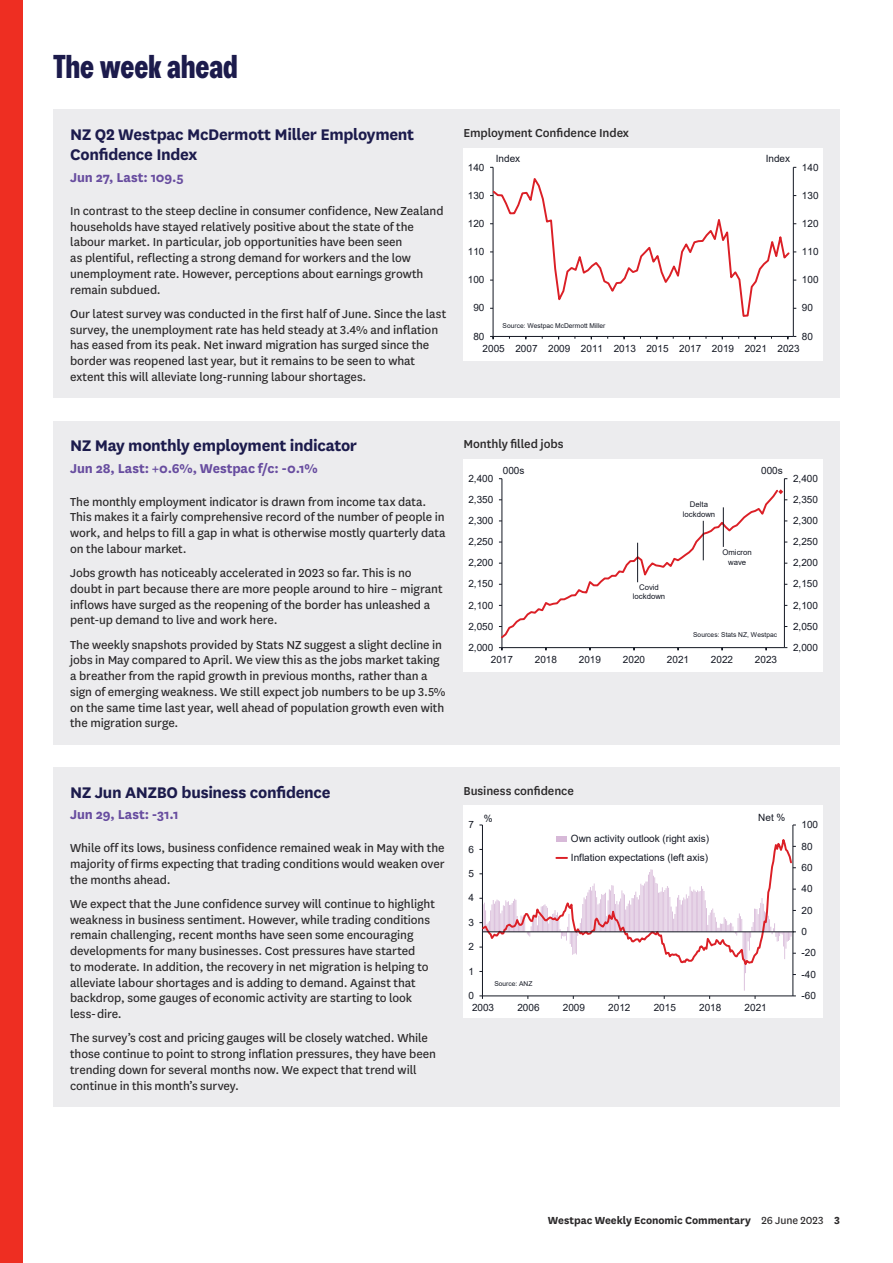
<style>
.page{position:relative;width:893px;height:1263px;background:#fff}
.page>*{position:absolute;margin:0;border:0;box-sizing:border-box;transform-origin:0 0}
.t1{font:700 33px "Westpac";color:#1c1b4c}
.t2{font:700 18px/20.2px "National LF";letter-spacing:-.015em;color:#1c1b4c}
.t3{font:700 15px "National";letter-spacing:-.005em;color:#674c9f}
.t4{font:13.5px/15.8px "National LF";letter-spacing:-.005em;color:#2b292a}
.t5{font:500 13.5px "National LF";letter-spacing:-.01em;color:#2b292a}
.t6{font:700 12px "National LF";letter-spacing:-.005em;color:#2b292a}
.t7{font:10.05px/18.9px "Arial";letter-spacing:-.005em;color:#141823}
.t8{font:7.8px/9.3px "Arial";color:#141823;text-align:center}
.t9{font:6.6px "Arial";color:#141823}
.s1{font-weight:400}
</style>
<div class="page">
<div style="left:0;top:0;width:22px;height:1263px;background:#ee2e22"></div>
<div style="left:53px;top:110px;width:393px;height:288px;background:#ececee"></div>
<div style="left:446px;top:110px;width:394px;height:288px;background:#ececee"></div>
<div style="left:463px;top:148px;width:360px;height:212px;background:#fff"></div>
<hr style="left:793px;top:167px;width:1px;height:169px;background:#141823">
<hr style="left:493px;top:167px;width:1px;height:169px;background:#141823">
<hr style="left:493px;top:336px;width:300px;height:1px;background:#141823">
<svg style="left:490px;top:174px;width:306px;height:144px"></svg>
<div style="left:53px;top:421px;width:393px;height:323px;background:#ececee"></div>
<div style="left:446px;top:421px;width:394px;height:323px;background:#ececee"></div>
<div style="left:463px;top:459px;width:360px;height:212px;background:#fff"></div>
<hr style="left:784px;top:479px;width:1px;height:169px;background:#141823">
<hr style="left:502px;top:479px;width:1px;height:169px;background:#141823">
<hr style="left:502px;top:647px;width:282px;height:1px;background:#141823">
<svg style="left:499px;top:647px;width:4px;height:4px"></svg>
<svg style="left:499px;top:488px;width:288px;height:152px"></svg>
<hr style="left:637px;top:543px;width:1px;height:39px;background:#141823">
<hr style="left:703px;top:521px;width:1px;height:39px;background:#141823">
<hr style="left:723px;top:507px;width:1px;height:40px;background:#141823">
<div style="left:53px;top:767px;width:393px;height:339px;background:#ececee"></div>
<div style="left:446px;top:767px;width:394px;height:339px;background:#ececee"></div>
<div style="left:463px;top:805px;width:360px;height:213px;background:#fff"></div>
<hr style="left:793px;top:825px;width:1px;height:171px;background:#141823">
<hr style="left:482px;top:825px;width:1px;height:171px;background:#141823">
<svg style="left:479px;top:832px;width:317px;height:167px"></svg>
<h1 class="t1" style="left:53px;top:47px;width:186px">The week ahead</h1>
<h2 class="t2" style="left:70px;top:123px;width:346px">NZ Q2 Westpac McDermott Miller Employment<br>Confidence Index</h2>
<p class="t3" style="left:70px;top:167px;width:115px">Jun 27, Last: 109.5</p>
<p class="t4" style="left:70px;top:202px;width:375px">In contrast to the steep decline in consumer confidence, New Zealand households have stayed relatively positive about the state of the labour market. In particular, job opportunities have been seen<br>as plentiful, reflecting a strong demand for workers and the low unemployment rate. However, perceptions about earnings growth remain subdued.</p>
<p class="t4" style="left:70px;top:305px;width:378px">Our latest survey was conducted in the first half of June. Since the last survey, the unemployment rate has held steady at 3.4% and inflation has eased from its peak. Net inward migration has surged since the border was reopened last year, but it remains to be seen to what extent this will alleviate long-running labour shortages.</p>
<p class="t5" style="left:463px;top:124px;width:167px">Employment Confidence Index</p>
<p class="t7" style="left:468px;top:157px;width:18px">140</p>
<p class="t7" style="left:496px;top:149px;width:26px">Index</p>
<p class="t7" style="left:766px;top:149px;width:26px">Index</p>
<p class="t7" style="left:802px;top:157px;width:18px">140</p>
<p class="t7" style="left:468px;top:186px;width:18px">130</p>
<p class="t7" style="left:802px;top:186px;width:18px">130</p>
<p class="t7" style="left:468px;top:214px;width:18px">120</p>
<p class="t7" style="left:802px;top:214px;width:18px">120</p>
<p class="t7" style="left:468px;top:242px;width:18px">110</p>
<p class="t7" style="left:802px;top:242px;width:18px">110</p>
<p class="t7" style="left:468px;top:270px;width:18px">100</p>
<p class="t7" style="left:802px;top:270px;width:18px">100</p>
<p class="t7" style="left:473px;top:298px;width:13px">90</p>
<p class="t7" style="left:802px;top:298px;width:13px">90</p>
<p class="t9" style="left:503px;top:321px;width:104px">Source: Westpac McDermott Miller</p>
<p class="t7" style="left:473px;top:327px;width:13px">80</p>
<p class="t7" style="left:802px;top:327px;width:13px">80</p>
<p class="t7" style="left:483px;top:338px;width:319px">2005 2007 2009 2011 2013 2015 2017 2019 2021 2023</p>
<h2 class="t2" style="left:70px;top:434px;width:288px">NZ May monthly employment indicator</h2>
<p class="t3" style="left:70px;top:458px;width:249px">Jun 28, Last: +0.6%, Westpac f/c: -0.1%</p>
<p class="t4" style="left:70px;top:493px;width:377px">The monthly employment indicator is drawn from income tax data.<br>This makes it a fairly comprehensive record of the number of people in work, and helps to fill a gap in what is otherwise mostly quarterly data on the labour market.</p>
<p class="t4" style="left:70px;top:564px;width:374px">Jobs growth has noticeably accelerated in 2023 so far. This is no doubt in part because there are more people around to hire – migrant inflows have surged as the reopening of the border has unleashed a pent-up demand to live and work here.</p>
<p class="t4" style="left:70px;top:636px;width:377px">The weekly snapshots provided by Stats NZ suggest a slight decline in jobs in May compared to April. We view this as the jobs market taking a breather from the rapid growth in previous months, rather than a sign of emerging weakness. We still expect job numbers to be up 3.5% on the same time last year, well ahead of population growth even with the migration surge.</p>
<p class="t5" style="left:463px;top:435px;width:101px">Monthly filled jobs</p>
<p class="t7" style="left:468px;top:469px;width:26px">2,400</p>
<p class="t7" style="left:468px;top:490px;width:26px">2,350</p>
<p class="t7" style="left:468px;top:511px;width:26px">2,300</p>
<p class="t7" style="left:468px;top:532px;width:26px">2,250</p>
<p class="t7" style="left:468px;top:553px;width:26px">2,200</p>
<p class="t7" style="left:468px;top:574px;width:26px">2,150</p>
<p class="t7" style="left:468px;top:595px;width:26px">2,100</p>
<p class="t7" style="left:468px;top:617px;width:26px">2,050</p>
<p class="t7" style="left:468px;top:638px;width:26px">2,000</p>
<p class="t7" style="left:503px;top:461px;width:23px">000s</p>
<p class="t7" style="left:761px;top:461px;width:23px">000s</p>
<p class="t8" style="left:633px;top:583px;width:34px">Covid lockdown</p>
<p class="t8" style="left:683px;top:500px;width:34px">Delta lockdown</p>
<p class="t8" style="left:722px;top:548px;width:31px">Omicron wave</p>
<p class="t9" style="left:693px;top:630px;width:85px">Sources: Stats NZ, Westpac</p>
<p class="t7" style="left:491px;top:650px;width:24px">2017</p>
<p class="t7" style="left:535px;top:650px;width:24px">2018</p>
<p class="t7" style="left:579px;top:650px;width:24px">2019</p>
<p class="t7" style="left:623px;top:650px;width:24px">2020</p>
<p class="t7" style="left:667px;top:650px;width:24px">2021</p>
<p class="t7" style="left:711px;top:650px;width:24px">2022</p>
<p class="t7" style="left:755px;top:650px;width:24px">2023</p>
<p class="t7" style="left:793px;top:469px;width:26px">2,400</p>
<p class="t7" style="left:793px;top:490px;width:26px">2,350</p>
<p class="t7" style="left:793px;top:511px;width:26px">2,300</p>
<p class="t7" style="left:793px;top:532px;width:26px">2,250</p>
<p class="t7" style="left:793px;top:553px;width:26px">2,200</p>
<p class="t7" style="left:793px;top:574px;width:26px">2,150</p>
<p class="t7" style="left:793px;top:595px;width:26px">2,100</p>
<p class="t7" style="left:793px;top:617px;width:26px">2,050</p>
<p class="t7" style="left:793px;top:638px;width:26px">2,000</p>
<h2 class="t2" style="left:70px;top:781px;width:262px">NZ Jun ANZBO business confidence</h2>
<p class="t3" style="left:70px;top:804px;width:110px">Jun 29, Last: -31.1</p>
<p class="t4" style="left:70px;top:839px;width:376px;text-align:justify">While off its lows, business confidence remained weak in May with the majority of firms expecting that trading conditions would weaken over the months ahead.</p>
<p class="t4" style="left:70px;top:895px;width:366px">We expect that the June confidence survey will continue to highlight weakness in business sentiment. However, while trading conditions remain challenging, recent months have seen some encouraging developments for many businesses. Cost pressures have started<br>to moderate. In addition, the recovery in net migration is helping to alleviate labour shortages and is adding to demand. Against that backdrop, some gauges of economic activity are starting to look less- dire.</p>
<p class="t4" style="left:70px;top:1030px;width:367px">The survey’s cost and pricing gauges will be closely watched. While those continue to point to strong inflation pressures, they have been trending down for several months now. We expect that trend will continue in this month’s survey.</p>
<p class="t5" style="left:463px;top:781px;width:112px">Business confidence</p>
<p class="t7" style="left:468px;top:815px;width:7px">7</p>
<p class="t7" style="left:468px;top:839px;width:7px">6</p>
<p class="t7" style="left:468px;top:864px;width:7px">5</p>
<p class="t7" style="left:468px;top:888px;width:7px">4</p>
<p class="t7" style="left:468px;top:913px;width:7px">3</p>
<p class="t7" style="left:468px;top:937px;width:7px">2</p>
<p class="t7" style="left:468px;top:962px;width:7px">1</p>
<p class="t7" style="left:468px;top:986px;width:7px">0</p>
<p class="t7" style="left:484px;top:809px;width:10px">%</p>
<p class="t7" style="left:758px;top:808px;width:29px">Net %</p>
<p class="t7" style="left:571px;top:829px;width:140px">Own activity outlook (right axis)<br>Inflation expectations (left axis)</p>
<p class="t9" style="left:494px;top:979px;width:40px">Source: ANZ</p>
<p class="t7" style="left:472px;top:998px;width:24px">2003</p>
<p class="t7" style="left:517px;top:998px;width:24px">2006</p>
<p class="t7" style="left:563px;top:998px;width:24px">2009</p>
<p class="t7" style="left:608px;top:998px;width:24px">2012</p>
<p class="t7" style="left:654px;top:998px;width:24px">2015</p>
<p class="t7" style="left:699px;top:998px;width:24px">2018</p>
<p class="t7" style="left:745px;top:998px;width:24px">2021</p>
<p class="t7" style="left:801px;top:815px;width:18px">100</p>
<p class="t7" style="left:801px;top:836px;width:13px">80</p>
<p class="t7" style="left:801px;top:858px;width:13px">60</p>
<p class="t7" style="left:801px;top:879px;width:13px">40</p>
<p class="t7" style="left:801px;top:900px;width:13px">20</p>
<p class="t7" style="left:801px;top:922px;width:7px">0</p>
<p class="t7" style="left:801px;top:943px;width:16px">-20</p>
<p class="t7" style="left:801px;top:965px;width:16px">-40</p>
<p class="t7" style="left:801px;top:986px;width:16px">-60</p>
<p class="t6" style="left:548px;top:1212px;width:293px">Westpac Weekly Economic Commentary <span class="s1">26 June 2023</span> 3</p>
</div>
